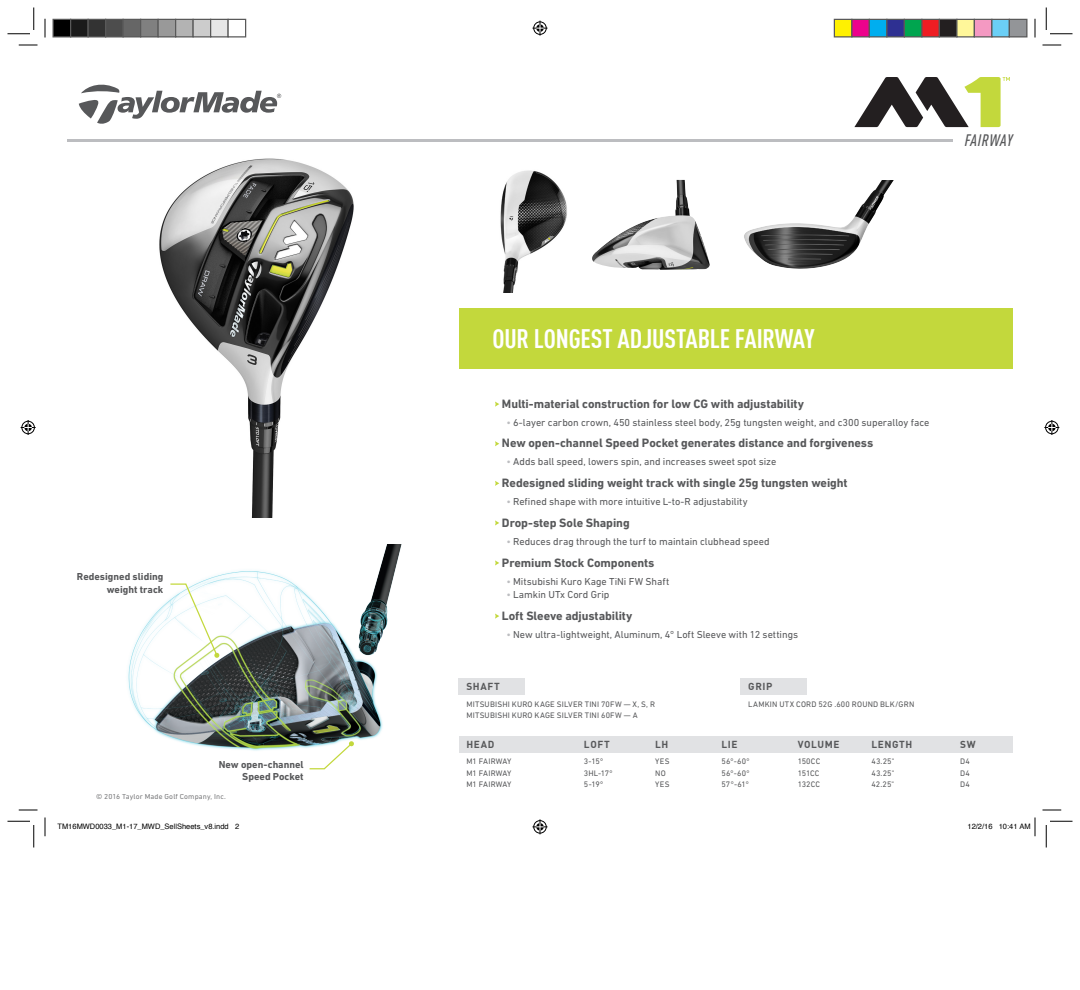
<style>
.page{position:relative;width:1080px;height:990px;background:#fff}
.page>*{position:absolute;margin:0;border:0;box-sizing:border-box;transform-origin:0 0}
.HEADLINE{font:700 condensed 26.25px "Adihaus DIN";letter-spacing:-.005em;color:#fff}
.HEADLINE-2{font:italic 500 condensed 16.25px "Adihaus DIN";letter-spacing:.035em;color:#57585a}
.Bullet_Copy{font:700 12.38px "DIN Next LT Pro";letter-spacing:-.005em;color:#57585a}
.Bullet_Copy-2{font:10.25px "DIN Next LT Pro";color:#57585a}
.Bullet_Copy-3{font:700 10.25px "DIN Next LT Pro";color:#57585a}
.Chart_Headers{font:700 10px "Adihaus DIN";letter-spacing:.06em;color:#57585a}
.Chart_Info{font:8.12px "DIN Next LT Pro";letter-spacing:.02em;color:#57585a}
.Chart_Info-2{font:8.12px "DIN Next LT Pro";letter-spacing:-.01em;color:#57585a}
.t1{font:7.5px "Helvetica";color:#000}
.t2{font:7.5px "DIN Next LT Pro";letter-spacing:.02em;color:#57585a}
.s1{color:#bcbdc0}
</style>
<div class="page">
<img style="left:500px;top:170px;width:67px;height:122px">
<img style="left:744px;top:180px;width:150px;height:89px">
<img style="left:592px;top:180px;width:118px;height:90px">
<img style="left:159px;top:158px;width:195px;height:360px">
<img style="left:128px;top:545px;width:274px;height:206px">
<hr style="left:68px;top:139px;width:885px;height:2px;background:#bcbdc0">
<svg style="left:308px;top:741px;width:46px;height:29px"></svg>
<svg style="left:169px;top:583px;width:50px;height:75px"></svg>
<svg style="left:79px;top:84px;width:202px;height:40px"></svg>
<svg style="left:854px;top:77px;width:156px;height:50px"></svg>
<svg style="left:495px;top:402px;width:4px;height:5px"></svg>
<svg style="left:495px;top:441px;width:4px;height:5px"></svg>
<svg style="left:495px;top:481px;width:4px;height:5px"></svg>
<svg style="left:495px;top:520px;width:4px;height:6px"></svg>
<svg style="left:495px;top:560px;width:4px;height:6px"></svg>
<svg style="left:495px;top:614px;width:4px;height:5px"></svg>
<div style="left:459px;top:308px;width:553px;height:60px;background:#c3d83c"></div>
<div style="left:459px;top:736px;width:553px;height:17px;background:#e1e2e4"></div>
<div style="left:459px;top:679px;width:66px;height:16px;background:#e1e2e4"></div>
<div style="left:741px;top:679px;width:66px;height:16px;background:#e1e2e4"></div>
<svg style="left:19px;top:44px;width:19px;height:2px"></svg>
<svg style="left:1042px;top:44px;width:19px;height:2px"></svg>
<svg style="left:19px;top:809px;width:19px;height:2px"></svg>
<svg style="left:1042px;top:809px;width:19px;height:2px"></svg>
<svg style="left:44px;top:19px;width:2px;height:19px"></svg>
<svg style="left:44px;top:818px;width:2px;height:18px"></svg>
<svg style="left:1034px;top:19px;width:2px;height:19px"></svg>
<svg style="left:8px;top:8px;width:27px;height:27px"></svg>
<svg style="left:8px;top:821px;width:27px;height:27px"></svg>
<svg style="left:1046px;top:8px;width:26px;height:27px"></svg>
<svg style="left:1046px;top:821px;width:26px;height:27px"></svg>
<svg style="left:532px;top:21px;width:16px;height:15px"></svg>
<svg style="left:532px;top:819px;width:16px;height:15px"></svg>
<svg style="left:21px;top:420px;width:15px;height:15px"></svg>
<svg style="left:1044px;top:420px;width:15px;height:15px"></svg>
<div style="left:53px;top:19px;width:18px;height:18px;background:#000"></div>
<div style="left:52px;top:19px;width:19px;height:19px;border:1px solid #595959"></div>
<div style="left:71px;top:19px;width:17px;height:18px;background:#1a1a1a"></div>
<div style="left:70px;top:19px;width:19px;height:19px;border:1px solid #595959"></div>
<div style="left:88px;top:19px;width:18px;height:18px;background:#333"></div>
<div style="left:88px;top:19px;width:18px;height:19px;border:1px solid #595959"></div>
<div style="left:106px;top:19px;width:17px;height:18px;background:#4d4d4d"></div>
<div style="left:105px;top:19px;width:19px;height:19px;border:1px solid #595959"></div>
<div style="left:123px;top:19px;width:18px;height:18px;background:#666"></div>
<div style="left:122px;top:19px;width:19px;height:19px;border:1px solid #595959"></div>
<div style="left:141px;top:19px;width:17px;height:18px;background:#808080"></div>
<div style="left:140px;top:19px;width:19px;height:19px;border:1px solid #595959"></div>
<div style="left:158px;top:19px;width:18px;height:18px;background:#999"></div>
<div style="left:158px;top:19px;width:18px;height:19px;border:1px solid #595959"></div>
<div style="left:176px;top:19px;width:17px;height:18px;background:#b3b3b3"></div>
<div style="left:175px;top:19px;width:19px;height:19px;border:1px solid #595959"></div>
<div style="left:193px;top:19px;width:18px;height:18px;background:#ccc"></div>
<div style="left:192px;top:19px;width:19px;height:19px;border:1px solid #595959"></div>
<div style="left:211px;top:19px;width:17px;height:18px;background:#e6e6e6"></div>
<div style="left:210px;top:19px;width:19px;height:19px;border:1px solid #595959"></div>
<div style="left:228px;top:19px;width:18px;height:19px;border:1px solid #595959"></div>
<div style="left:834px;top:19px;width:18px;height:18px;background:#fff101"></div>
<div style="left:834px;top:19px;width:18px;height:19px;border:1px solid #595959"></div>
<div style="left:852px;top:19px;width:17px;height:18px;background:#ed028c"></div>
<div style="left:851px;top:19px;width:19px;height:19px;border:1px solid #595959"></div>
<div style="left:869px;top:19px;width:18px;height:18px;background:#00aeef"></div>
<div style="left:869px;top:19px;width:19px;height:19px;border:1px solid #595959"></div>
<div style="left:887px;top:19px;width:17px;height:18px;background:#2e3092"></div>
<div style="left:886px;top:19px;width:19px;height:19px;border:1px solid #595959"></div>
<div style="left:904px;top:19px;width:18px;height:18px;background:#00a54f"></div>
<div style="left:904px;top:19px;width:18px;height:19px;border:1px solid #595959"></div>
<div style="left:922px;top:19px;width:17px;height:18px;background:#ee1d23"></div>
<div style="left:921px;top:19px;width:19px;height:19px;border:1px solid #595959"></div>
<div style="left:939px;top:19px;width:18px;height:18px;background:#231f20"></div>
<div style="left:939px;top:19px;width:19px;height:19px;border:1px solid #595959"></div>
<div style="left:957px;top:19px;width:17px;height:18px;background:#fff79a"></div>
<div style="left:956px;top:19px;width:19px;height:19px;border:1px solid #595959"></div>
<div style="left:974px;top:19px;width:18px;height:18px;background:#f499c2"></div>
<div style="left:974px;top:19px;width:18px;height:19px;border:1px solid #595959"></div>
<div style="left:992px;top:19px;width:17px;height:18px;background:#6bcff6"></div>
<div style="left:991px;top:19px;width:19px;height:19px;border:1px solid #595959"></div>
<div style="left:1009px;top:19px;width:18px;height:18px;background:#939598"></div>
<div style="left:1009px;top:19px;width:19px;height:19px;border:1px solid #595959"></div>
<svg style="left:1034px;top:818px;width:2px;height:18px"></svg>
<p class="Bullet_Copy-3" style="left:77px;top:571px;width:88px">Redesigned sliding</p>
<p class="Bullet_Copy-3" style="left:107px;top:583px;width:58px">weight track</p>
<p class="Bullet_Copy-3" style="left:219px;top:758px;width:86px">New open-channel</p>
<p class="Bullet_Copy-3" style="left:242px;top:771px;width:63px">Speed Pocket</p>
<p class="t2" style="left:96px;top:793px;width:131px">© 2016 Taylor Made Golf Company, Inc.</p>
<p class="HEADLINE-2" style="left:965px;top:128px;width:49px">FAIRWAY</p>
<p class="HEADLINE" style="left:492px;top:319px;width:324px">OUR LONGEST ADJUSTABLE FAIRWAY</p>
<p class="Bullet_Copy" style="left:502px;top:396px;width:304px">Multi-material construction for low CG with adjustability</p>
<p class="Bullet_Copy-2" style="left:506px;top:416px;width:425px"><span class="s1">•</span> 6-layer carbon crown, 450 stainless steel body, 25g tungsten weight, and c300 superalloy face</p>
<p class="Bullet_Copy" style="left:502px;top:436px;width:373px">New open-channel Speed Pocket generates distance and forgiveness</p>
<p class="Bullet_Copy-2" style="left:506px;top:456px;width:271px"><span class="s1">•</span> Adds ball speed, lowers spin, and increases sweet spot size</p>
<p class="Bullet_Copy" style="left:502px;top:475px;width:347px">Redesigned sliding weight track with single 25g tungsten weight</p>
<p class="Bullet_Copy-2" style="left:506px;top:496px;width:243px"><span class="s1">•</span> Refined shape with more intuitive L-to-R adjustability</p>
<p class="Bullet_Copy" style="left:502px;top:515px;width:129px">Drop-step Sole Shaping</p>
<p class="Bullet_Copy-2" style="left:506px;top:536px;width:265px"><span class="s1">•</span> Reduces drag through the turf to maintain clubhead speed</p>
<p class="Bullet_Copy" style="left:502px;top:555px;width:154px">Premium Stock Components</p>
<p class="Bullet_Copy-2" style="left:506px;top:575px;width:164px"><span class="s1">•</span> Mitsubishi Kuro Kage TiNi FW Shaft</p>
<p class="Bullet_Copy-2" style="left:506px;top:589px;width:105px"><span class="s1">•</span> Lamkin UTx Cord Grip</p>
<p class="Bullet_Copy" style="left:502px;top:608px;width:132px">Loft Sleeve adjustability</p>
<p class="Bullet_Copy-2" style="left:506px;top:628px;width:293px"><span class="s1">•</span> New ultra-lightweight, Aluminum, 4° Loft Sleeve with 12 settings</p>
<p class="Chart_Headers" style="left:466px;top:678px;width:35px">SHAFT</p>
<p class="Chart_Info" style="left:466px;top:700px;width:190px">MITSUBISHI KURO KAGE SILVER TINI 70FW — X, S, R</p>
<p class="Chart_Info" style="left:466px;top:711px;width:173px">MITSUBISHI KURO KAGE SILVER TINI 60FW — A</p>
<p class="Chart_Headers" style="left:748px;top:678px;width:26px">GRIP</p>
<p class="Chart_Info" style="left:748px;top:700px;width:168px">LAMKIN UTX CORD 52G .600 ROUND BLK/GRN</p>
<p class="Chart_Headers" style="left:466px;top:736px;width:30px">HEAD</p>
<p class="Chart_Headers" style="left:584px;top:736px;width:27px">LOFT</p>
<p class="Chart_Headers" style="left:655px;top:736px;width:15px">LH</p>
<p class="Chart_Headers" style="left:721px;top:736px;width:18px">LIE</p>
<p class="Chart_Headers" style="left:798px;top:736px;width:43px">VOLUME</p>
<p class="Chart_Headers" style="left:871px;top:736px;width:42px">LENGTH</p>
<p class="Chart_Headers" style="left:960px;top:736px;width:17px">SW</p>
<p class="Chart_Info-2" style="left:466px;top:757px;width:47px">M1 FAIRWAY</p>
<p class="Chart_Info" style="left:584px;top:757px;width:21px">3-15°</p>
<p class="Chart_Info" style="left:655px;top:757px;width:16px">YES</p>
<p class="Chart_Info" style="left:721px;top:757px;width:30px">56°-60°</p>
<p class="Chart_Info" style="left:798px;top:757px;width:24px">150CC</p>
<p class="Chart_Info" style="left:871px;top:757px;width:24px">43.25"</p>
<p class="Chart_Info" style="left:960px;top:757px;width:11px">D4</p>
<p class="Chart_Info-2" style="left:466px;top:768px;width:47px">M1 FAIRWAY</p>
<p class="Chart_Info" style="left:584px;top:768px;width:30px">3HL-17°</p>
<p class="Chart_Info" style="left:655px;top:768px;width:12px">NO</p>
<p class="Chart_Info" style="left:721px;top:768px;width:30px">56°-60°</p>
<p class="Chart_Info" style="left:798px;top:768px;width:23px">151CC</p>
<p class="Chart_Info" style="left:871px;top:768px;width:24px">43.25"</p>
<p class="Chart_Info" style="left:960px;top:768px;width:11px">D4</p>
<p class="Chart_Info-2" style="left:466px;top:780px;width:47px">M1 FAIRWAY</p>
<p class="Chart_Info" style="left:584px;top:780px;width:21px">5-19°</p>
<p class="Chart_Info" style="left:655px;top:780px;width:16px">YES</p>
<p class="Chart_Info" style="left:721px;top:780px;width:29px">57°-61°</p>
<p class="Chart_Info" style="left:798px;top:780px;width:24px">132CC</p>
<p class="Chart_Info" style="left:871px;top:780px;width:24px">42.25"</p>
<p class="Chart_Info" style="left:960px;top:780px;width:11px">D4</p>
<p class="t1" style="left:58px;top:820px;width:183px">TM16MWD0033_M1-17_MWD_SellSheets_v8.indd 2</p>
<p class="t1" style="left:968px;top:820px;width:65px">12/2/16 10:41 AM</p>
</div>
